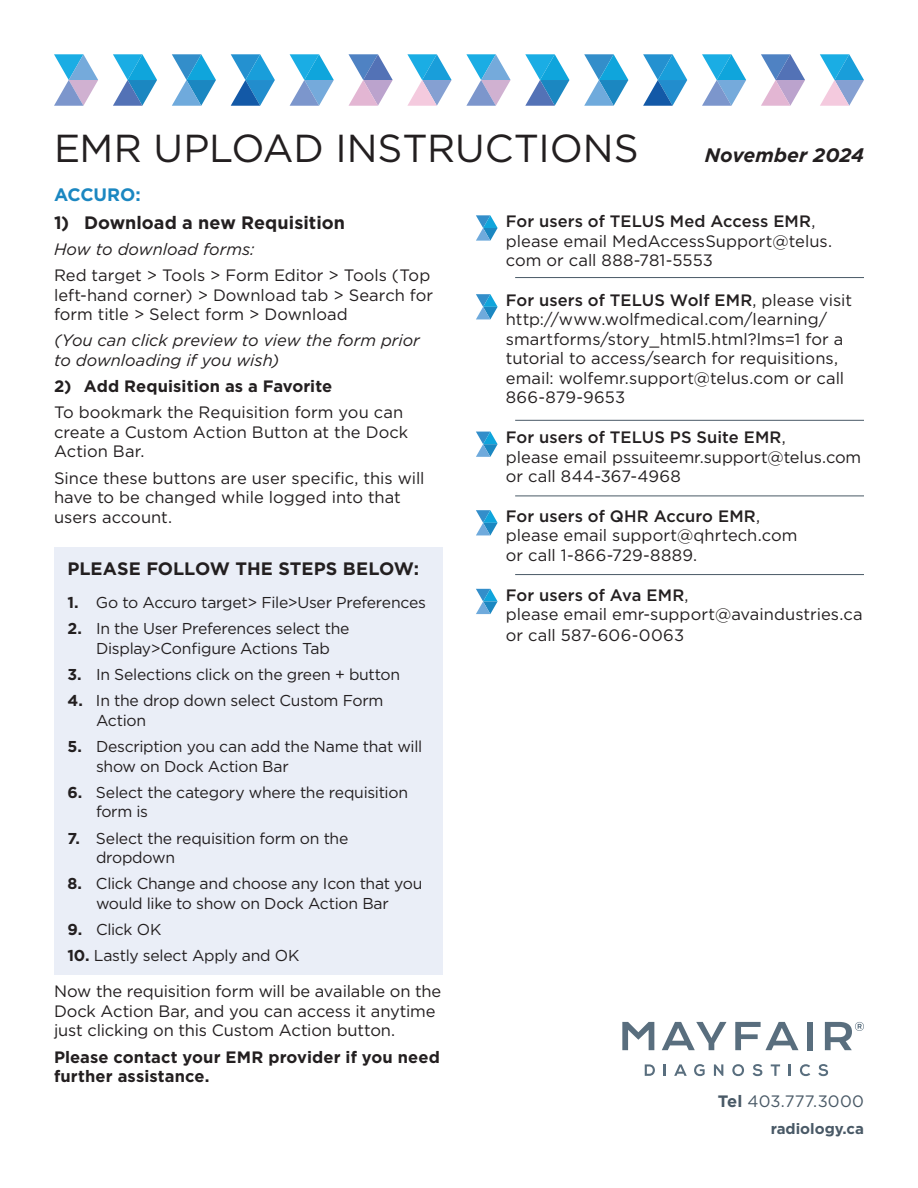
<style>
.page{position:relative;width:918px;height:1188px;background:#fff}
.page>*{position:absolute;margin:0;border:0;box-sizing:border-box;transform-origin:0 0}
.Body_Text{font:39px "Gotham";letter-spacing:-.005em;color:#231f20}
.Body_Text-2{font:italic 700 19.5px "Gotham";color:#231f20}
.Body_Text-3{font:700 18px "Gotham";color:#231f20}
.blue_sub_call{font:700 18px "Gotham";color:#1b87c1}
.Body_Text-4{font:16.5px/19.5px "Gotham";color:#231f20}
.Body_Text-5{font:700 16.5px/19.5px "Gotham";letter-spacing:.005em;color:#231f20}
.Body_Text-6{font:italic 16.5px/19.5px "Gotham";letter-spacing:-.005em;color:#231f20}
.Body_Text-7{font:16.5px "Gotham";letter-spacing:.01em;color:#495966}
.Body_Text-8{font:15.75px/19.5px "Gotham";letter-spacing:-.015em;color:#231f20}
.t1{font:700 15px "Gotham";color:#495966}
.s1{font-weight:700}
.s2{font-weight:500}
</style>
<div class="page">
<svg style="left:407px;top:54px;width:45px;height:52px"></svg>
<svg style="left:54px;top:54px;width:44px;height:52px"></svg>
<svg style="left:113px;top:54px;width:44px;height:52px"></svg>
<svg style="left:172px;top:54px;width:44px;height:52px"></svg>
<svg style="left:290px;top:54px;width:44px;height:52px"></svg>
<svg style="left:349px;top:54px;width:44px;height:52px"></svg>
<svg style="left:231px;top:54px;width:44px;height:52px"></svg>
<svg style="left:466px;top:54px;width:45px;height:52px"></svg>
<svg style="left:525px;top:54px;width:44px;height:52px"></svg>
<svg style="left:584px;top:54px;width:44px;height:52px"></svg>
<svg style="left:702px;top:54px;width:44px;height:52px"></svg>
<svg style="left:761px;top:54px;width:44px;height:52px"></svg>
<svg style="left:820px;top:54px;width:44px;height:52px"></svg>
<svg style="left:643px;top:54px;width:44px;height:52px"></svg>
<svg style="left:476px;top:215px;width:22px;height:26px"></svg>
<svg style="left:476px;top:294px;width:22px;height:25px"></svg>
<svg style="left:476px;top:432px;width:22px;height:25px"></svg>
<svg style="left:476px;top:510px;width:22px;height:25px"></svg>
<svg style="left:476px;top:589px;width:22px;height:25px"></svg>
<div style="left:54px;top:547px;width:388px;height:428px;background:#eaeef7"></div>
<svg style="left:622px;top:1022px;width:32px;height:28px"></svg>
<svg style="left:662px;top:1022px;width:65px;height:28px"></svg>
<svg style="left:735px;top:1022px;width:64px;height:28px"></svg>
<div style="left:807px;top:1022px;width:5px;height:28px;background:#596e7e"></div>
<svg style="left:645px;top:1064px;width:10px;height:12px"></svg>
<svg style="left:664px;top:1064px;width:2px;height:12px"></svg>
<svg style="left:674px;top:1064px;width:13px;height:12px"></svg>
<svg style="left:694px;top:1064px;width:11px;height:12px"></svg>
<svg style="left:714px;top:1064px;width:9px;height:12px"></svg>
<svg style="left:732px;top:1064px;width:12px;height:12px"></svg>
<svg style="left:753px;top:1064px;width:9px;height:12px"></svg>
<svg style="left:771px;top:1064px;width:9px;height:12px"></svg>
<svg style="left:789px;top:1064px;width:2px;height:12px"></svg>
<svg style="left:800px;top:1064px;width:10px;height:12px"></svg>
<svg style="left:818px;top:1064px;width:10px;height:12px"></svg>
<svg style="left:825px;top:1022px;width:39px;height:28px"></svg>
<hr style="left:515px;top:277px;width:349px;height:1px;background:#495966">
<hr style="left:515px;top:420px;width:349px;height:1px;background:#495966">
<hr style="left:515px;top:496px;width:349px;height:1px;background:#495966">
<hr style="left:515px;top:574px;width:349px;height:1px;background:#495966">
<p class="Body_Text" style="left:54px;top:123px;width:586px">EMR UPLOAD INSTRUCTIONS</p>
<p class="Body_Text-2" style="left:705px;top:142px;width:161px">November 2024</p>
<p class="blue_sub_call" style="left:54px;top:183px;width:88px">ACCURO:</p>
<p class="Body_Text-3" style="left:54px;top:210px;width:293px">1) Download a new Requisition</p>
<p class="Body_Text-6" style="left:54px;top:239px;width:202px">How to download forms:</p>
<p class="Body_Text-4" style="left:54px;top:265px;width:381px">Red target &gt; Tools &gt; Form Editor &gt; Tools (Top left-hand corner) &gt; Download tab &gt; Search for form title &gt; Select form &gt; Download</p>
<p class="Body_Text-6" style="left:54px;top:330px;width:367px">(You can click preview to view the form prior to downloading if you wish)</p>
<p class="Body_Text-5" style="left:54px;top:376px;width:280px">2) Add Requisition as a Favorite</p>
<p class="Body_Text-4" style="left:54px;top:402px;width:356px">To bookmark the Requisition form you can create a Custom Action Button at the Dock<br>Action Bar.</p>
<p class="Body_Text-4" style="left:54px;top:468px;width:372px">Since these buttons are user specific, this will have to be changed while logged into that users account.</p>
<p class="Body_Text-3" style="left:68px;top:557px;width:353px">PLEASE FOLLOW THE STEPS BELOW:</p>
<p class="Body_Text-8" style="left:68px;top:593px;width:360px"><span class="s1">1.</span> Go to Accuro target&gt; File&gt;User Preferences</p>
<p class="Body_Text-8" style="left:68px;top:619px;width:284px;text-align:center"><span class="s1">2.</span> In the User Preferences select the<br>Display&gt;Configure Actions Tab</p>
<p class="Body_Text-8" style="left:68px;top:665px;width:334px"><span class="s1">3.</span> In Selections click on the green + button</p>
<p class="Body_Text-8" style="left:96px;top:691px;width:289px;text-indent:-28px"><span class="s1">4.</span> In the drop down select Custom Form<br>Action</p>
<p class="Body_Text-8" style="left:96px;top:737px;width:328px;text-indent:-28px"><span class="s1">5.</span> Description you can add the Name that will show on Dock Action Bar</p>
<p class="Body_Text-8" style="left:96px;top:782px;width:314px;text-indent:-28px"><span class="s1">6.</span> Select the category where the requisition form is</p>
<p class="Body_Text-8" style="left:96px;top:828px;width:254px;text-indent:-28px"><span class="s1">7.</span> Select the requisition form on the dropdown</p>
<p class="Body_Text-8" style="left:68px;top:874px;width:357px;text-align:center"><span class="s1">8.</span> Click Change and choose any Icon that you would like to show on Dock Action Bar</p>
<p class="Body_Text-8" style="left:68px;top:920px;width:95px"><span class="s1">9.</span> Click OK</p>
<p class="Body_Text-8" style="left:68px;top:946px;width:233px"><span class="s1">10.</span> Lastly select Apply and OK</p>
<p class="Body_Text-4" style="left:54px;top:981px;width:389px">Now the requisition form will be available on the<br>Dock Action Bar, and you can access it anytime just clicking on this Custom Action button.</p>
<p class="Body_Text-5" style="left:54px;top:1047px;width:387px">Please contact your EMR provider if you need further assistance.</p>
<p class="Body_Text-4" style="left:506px;top:211px;width:328px"><span class="s2">For users of TELUS Med Access EMR</span>, please email MedAccessSupport@telus. com or call 888-781-5553</p>
<p class="Body_Text-4" style="left:506px;top:290px;width:348px"><span class="s2">For users of TELUS Wolf EMR</span>, please visit http://www.wolfmedical.com/learning/ smartforms/story_html5.html?lms=1 for a tutorial to access/search for requisitions, email: wolfemr.support@telus.com or call 866-879-9653</p>
<p class="Body_Text-4" style="left:506px;top:427px;width:357px"><span class="s2">For users of TELUS PS Suite EMR</span>,<br>please email pssuiteemr.support@telus.com or call 844-367-4968</p>
<p class="Body_Text-4" style="left:506px;top:506px;width:293px"><span class="s2">For users of QHR Accuro EMR</span>, please email support@qhrtech.com or call 1-866-729-8889.</p>
<p class="Body_Text-4" style="left:506px;top:585px;width:358px"><span class="s2">For users of Ava EMR</span>,<br>please email emr-support@avaindustries.ca</p>
<p class="Body_Text-4" style="left:506px;top:625px;width:180px">or call 587-606-0063</p>
<p class="Body_Text-7" style="left:718px;top:1091px;width:148px"><span class="s1">Tel</span> 403.777.3000</p>
<p class="t1" style="left:771px;top:1119px;width:95px">radiology.ca</p>
</div>
